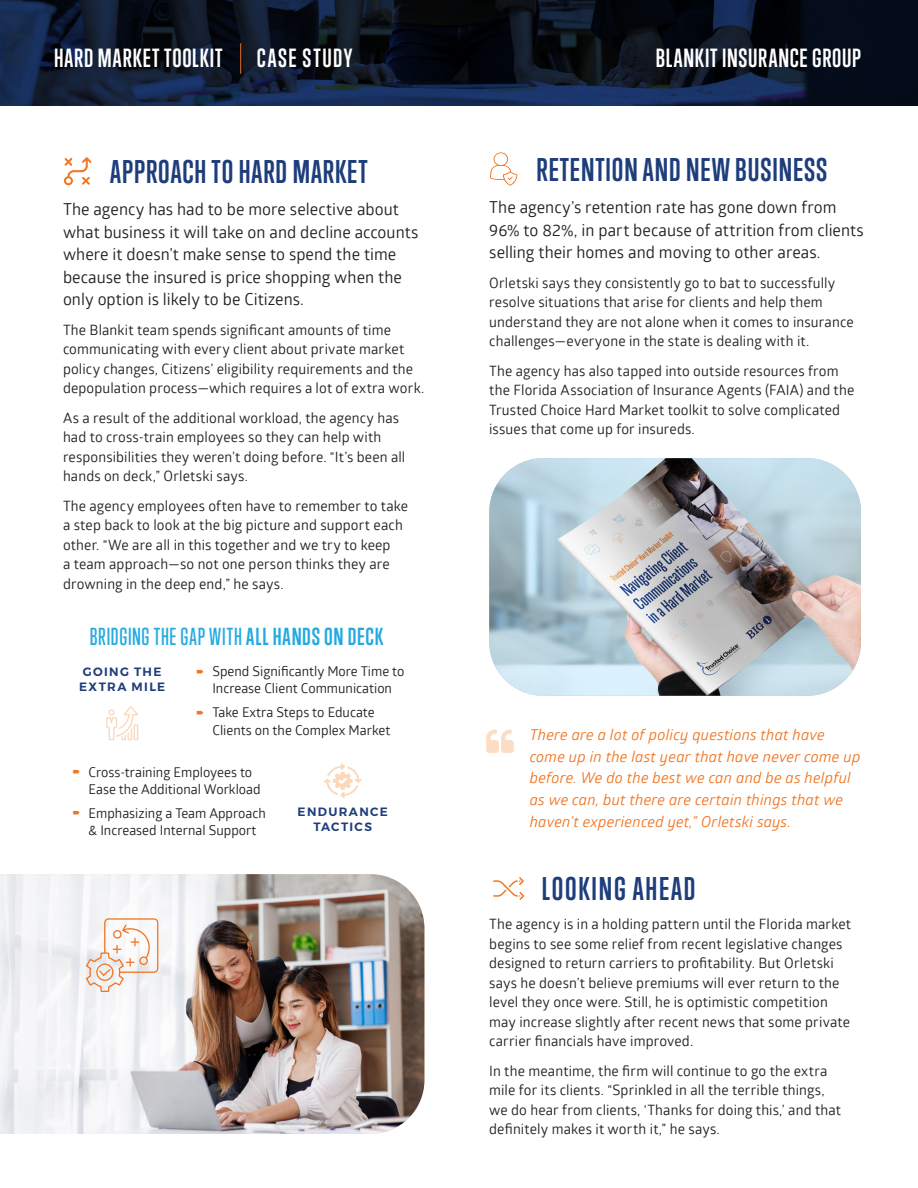
<style>
.page{position:relative;width:918px;height:1188px;background:#fff}
.page>*{position:absolute;margin:0;border:0;box-sizing:border-box;transform-origin:0 0}
.t1{font:700 30px "Trump Gothic Pro";letter-spacing:.03em;color:#1e3d7b}
.t2{font:700 30px "Trump Gothic Pro";letter-spacing:.06em;color:#1e3d7b}
.t3{font:700 24px "Trump Gothic Pro";letter-spacing:.04em;color:#fff}
.t4{font:700 24px "Trump Gothic Pro";letter-spacing:.07em;color:#fff}
.t5{font:500 22.5px "Trump Gothic Pro";letter-spacing:.035em;color:#24aae1}
.t6{font:16.5px/22.5px "Glober";color:#231f20}
.t7{font:italic 15px/21.8px "Glober";letter-spacing:.015em;color:#f07622}
.t8{font:14.25px/19.5px "Glober";letter-spacing:.01em;color:#231f20}
.t9{font:13.5px/17.2px "Glober";color:#231f20}
.t10{font:600 12px/15px "Montserrat";letter-spacing:.11em;color:#1e3d7b;text-align:center}
.s1{font-weight:700}
</style>
<div class="page">
<img style="left:0;top:0;width:918px;height:106px">
<hr style="left:240px;top:43px;width:1px;height:31px;background:#f07622">
<svg style="left:63px;top:156px;width:29px;height:30px"></svg>
<svg style="left:493px;top:877px;width:31px;height:23px"></svg>
<svg style="left:106px;top:706px;width:32px;height:34px"></svg>
<svg style="left:324px;top:763px;width:38px;height:35px"></svg>
<img style="left:489px;top:458px;width:372px;height:238px">
<svg style="left:486px;top:730px;width:28px;height:23px"></svg>
<svg style="left:489px;top:152px;width:29px;height:34px"></svg>
<img style="left:0;top:874px;width:424px;height:260px">
<svg style="left:86px;top:918px;width:72px;height:74px"></svg>
<p class="t3" style="left:54px;top:43px;width:170px">HARD MARKET TOOLKIT</p>
<p class="t4" style="left:257px;top:43px;width:97px">CASE STUDY</p>
<p class="t3" style="left:656px;top:43px;width:207px">BLANKIT INSURANCE GROUP</p>
<p class="t1" style="left:110px;top:153px;width:259px">APPROACH TO HARD MARKET</p>
<p class="t6" style="left:63px;top:198px;width:357px">The agency has had to be more selective about what business it will take on and decline accounts where it doesn’t make sense to spend the time because the insured is price shopping when the only option is likely to be Citizens.</p>
<p class="t8" style="left:63px;top:320px;width:363px">The Blankit team spends significant amounts of time communicating with every client about private market policy changes, Citizens’ eligibility requirements and the depopulation process—which requires a lot of extra work.</p>
<p class="t8" style="left:63px;top:408px;width:344px">As a result of the additional workload, the agency has had to cross-train employees so they can help with responsibilities they weren’t doing before. “It’s been all hands on deck,” Orletski says.</p>
<p class="t8" style="left:63px;top:496px;width:347px">The agency employees often have to remember to take a step back to look at the big picture and support each other. “We are all in this together and we try to keep<br>a team approach—so not one person thinks they are drowning in the deep end,” he says.</p>
<p class="t5" style="left:90px;top:623px;width:295px">BRIDGING THE GAP WITH <span class="s1">ALL HANDS ON DECK</span></p>
<p class="t9" style="left:212px;top:662px;width:194px">Spend Significantly More Time to<br>Increase Client Communication</p>
<p class="t9" style="left:212px;top:703px;width:179px">Take Extra Steps to Educate<br>Clients on the Complex Market</p>
<p class="t9" style="left:89px;top:763px;width:174px">Cross-training Employees to<br>Ease the Additional Workload</p>
<p class="t9" style="left:89px;top:804px;width:179px">Emphasizing a Team Approach &amp; Increased Internal Support</p>
<p class="t10" style="left:79px;top:664px;width:87px">GOING THE<br>EXTRA MILE</p>
<p class="t10" style="left:298px;top:804px;width:92px">ENDURANCE<br>TACTICS</p>
<p class="t1" style="left:536px;top:151px;width:292px">RETENTION AND NEW BUSINESS</p>
<p class="t6" style="left:489px;top:195px;width:376px">The agency’s retention rate has gone down from<br>96% to 82%, in part because of attrition from clients selling their homes and moving to other areas.</p>
<p class="t8" style="left:489px;top:272px;width:366px">Orletski says they consistently go to bat to successfully resolve situations that arise for clients and help them understand they are not alone when it comes to insurance challenges—everyone in the state is dealing with it.</p>
<p class="t8" style="left:489px;top:360px;width:367px">The agency has also tapped into outside resources from the Florida Association of Insurance Agents (FAIA) and the Trusted Choice Hard Market toolkit to solve complicated issues that come up for insureds.</p>
<p class="t7" style="left:530px;top:723px;width:332px">There are a lot of policy questions that have come up in the last year that have never come up before. We do the best we can and be as helpful as we can, but there are certain things that we haven’t experienced yet,” Orletski says.</p>
<p class="t2" style="left:542px;top:870px;width:155px">LOOKING AHEAD</p>
<p class="t8" style="left:489px;top:914px;width:363px">The agency is in a holding pattern until the Florida market begins to see some relief from recent legislative changes designed to return carriers to profitability. But Orletski says he doesn’t believe premiums will ever return to the level they once were. Still, he is optimistic competition may increase slightly after recent news that some private carrier financials have improved.</p>
<p class="t8" style="left:489px;top:1060px;width:353px">In the meantime, the firm will continue to go the extra mile for its clients. “Sprinkled in all the terrible things, we do hear from clients, ‘Thanks for doing this,’ and that definitely makes it worth it,” he says.</p>
</div>
